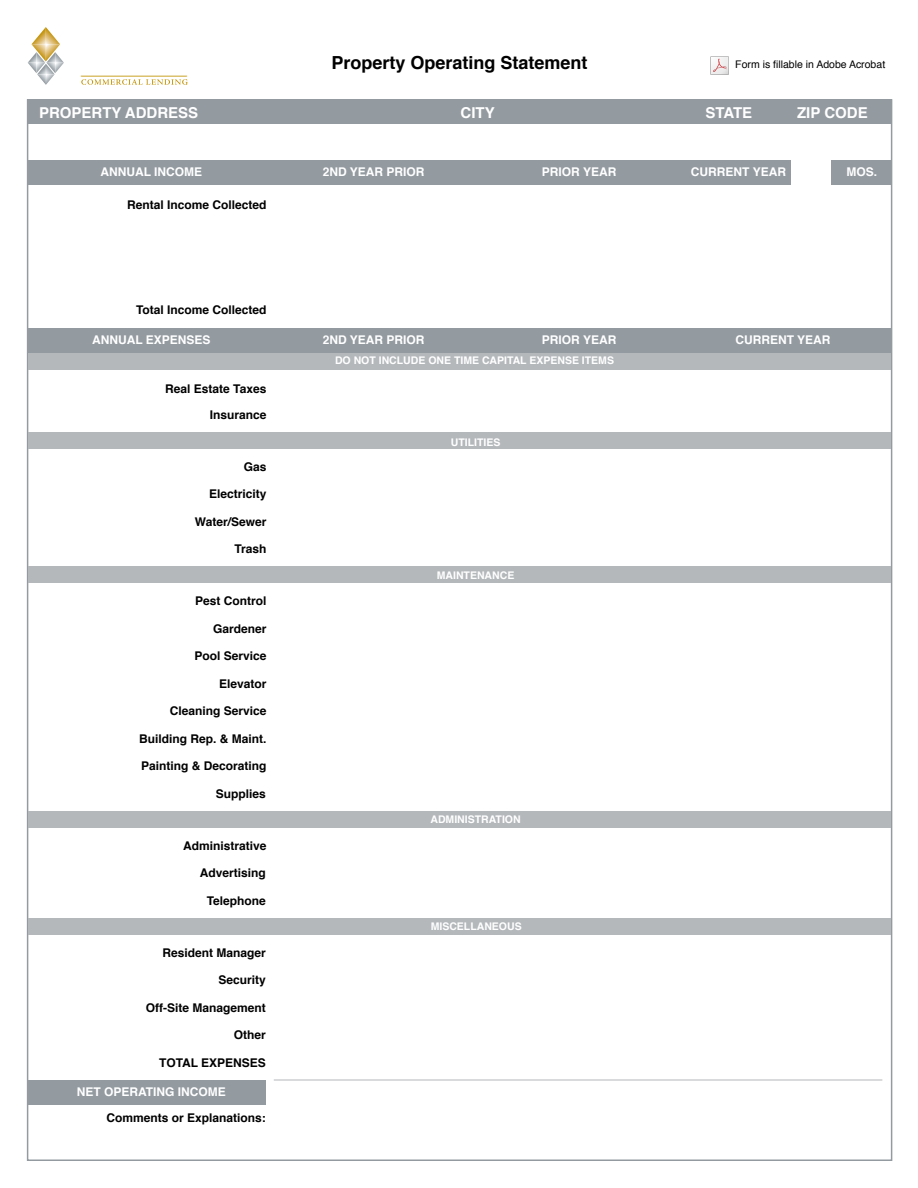
<style>
.page{position:relative;width:918px;height:1188px;background:#fff}
.page>*{position:absolute;margin:0;border:0;box-sizing:border-box;transform-origin:0 0}
.t1{font:700 18px "Helvetica";color:#000}
.t2{font:700 15px "Helvetica";color:#fff}
.t3{font:700 12px "Helvetica";color:#000}
.t4{font:700 12px "Helvetica";color:#fff}
.t5{font:700 10.5px "Helvetica";color:#fff}
.t6{font:10.5px "Helvetica";color:#000}
</style>
<div class="page">
<div style="left:27px;top:99px;width:865px;height:25px;background:#939aa0"></div>
<div style="left:27px;top:160px;width:764px;height:25px;background:#939aa0"></div>
<div style="left:28px;top:328px;width:864px;height:25px;background:#939aa0"></div>
<div style="left:28px;top:1080px;width:238px;height:25px;background:#939aa0"></div>
<div style="left:832px;top:160px;width:60px;height:25px;background:#939aa0"></div>
<svg style="left:28px;top:27px;width:36px;height:58px"></svg>
<hr style="left:81px;top:76px;width:106px;height:1px;background:#c4960c">
<svg style="left:81px;top:79px;width:107px;height:6px"></svg>
<img style="left:711px;top:56px;width:18px;height:18px">
<div style="left:28px;top:353px;width:863px;height:16px;background:#b4b8bb"></div>
<div style="left:28px;top:432px;width:863px;height:17px;background:#b4b8bb"></div>
<div style="left:28px;top:566px;width:863px;height:17px;background:#b4b8bb"></div>
<div style="left:28px;top:811px;width:863px;height:17px;background:#b4b8bb"></div>
<div style="left:28px;top:918px;width:863px;height:17px;background:#b4b8bb"></div>
<hr style="left:274px;top:1079px;width:608px;height:2px;background:#cdced1">
<p class="t2" style="left:39px;top:100px;width:161px">PROPERTY ADDRESS</p>
<p class="t4" style="left:100px;top:162px;width:103px">ANNUAL INCOME</p>
<p class="t3" style="left:127px;top:195px;width:141px">Rental Income Collected</p>
<p class="t3" style="left:136px;top:300px;width:132px">Total Income Collected</p>
<p class="t4" style="left:92px;top:330px;width:120px">ANNUAL EXPENSES</p>
<p class="t3" style="left:165px;top:379px;width:103px">Real Estate Taxes</p>
<p class="t3" style="left:210px;top:405px;width:58px">Insurance</p>
<p class="t3" style="left:244px;top:457px;width:24px">Gas</p>
<p class="t3" style="left:209px;top:484px;width:59px">Electricity</p>
<p class="t3" style="left:195px;top:512px;width:73px">Water/Sewer</p>
<p class="t3" style="left:234px;top:539px;width:34px">Trash</p>
<p class="t3" style="left:195px;top:591px;width:73px">Pest Control</p>
<p class="t3" style="left:213px;top:619px;width:55px">Gardener</p>
<p class="t3" style="left:194px;top:646px;width:74px">Pool Service</p>
<p class="t3" style="left:219px;top:674px;width:49px">Elevator</p>
<p class="t3" style="left:170px;top:701px;width:98px">Cleaning Service</p>
<p class="t3" style="left:139px;top:729px;width:129px">Building Rep. &amp; Maint.</p>
<p class="t3" style="left:141px;top:756px;width:127px">Painting &amp; Decorating</p>
<p class="t3" style="left:216px;top:784px;width:52px">Supplies</p>
<p class="t3" style="left:183px;top:836px;width:85px">Administrative</p>
<p class="t3" style="left:200px;top:863px;width:68px">Advertising</p>
<p class="t3" style="left:207px;top:891px;width:61px">Telephone</p>
<p class="t3" style="left:163px;top:943px;width:105px">Resident Manager</p>
<p class="t3" style="left:219px;top:970px;width:49px">Security</p>
<p class="t3" style="left:146px;top:998px;width:122px">Off-Site Management</p>
<p class="t3" style="left:234px;top:1025px;width:34px">Other</p>
<p class="t3" style="left:159px;top:1053px;width:108px">TOTAL EXPENSES</p>
<p class="t4" style="left:77px;top:1082px;width:151px">NET OPERATING INCOME</p>
<p class="t3" style="left:107px;top:1108px;width:161px">Comments or Explanations:</p>
<h1 class="t1" style="left:331px;top:49px;width:258px">Property Operating Statement</h1>
<p class="t6" style="left:735px;top:57px;width:152px">Form is fillable in Adobe Acrobat</p>
<p class="t4" style="left:323px;top:162px;width:103px">2ND YEAR PRIOR</p>
<p class="t2" style="left:461px;top:100px;width:36px">CITY</p>
<p class="t2" style="left:705px;top:100px;width:48px">STATE</p>
<p class="t2" style="left:797px;top:100px;width:72px">ZIP CODE</p>
<p class="t4" style="left:542px;top:162px;width:76px">PRIOR YEAR</p>
<p class="t4" style="left:691px;top:162px;width:97px">CURRENT YEAR</p>
<p class="t4" style="left:846px;top:162px;width:32px">MOS.</p>
<p class="t4" style="left:323px;top:330px;width:103px">2ND YEAR PRIOR</p>
<p class="t4" style="left:542px;top:330px;width:76px">PRIOR YEAR</p>
<p class="t4" style="left:735px;top:330px;width:97px">CURRENT YEAR</p>
<p class="t5" style="left:335px;top:352px;width:281px">DO NOT INCLUDE ONE TIME CAPITAL EXPENSE ITEMS</p>
<p class="t5" style="left:451px;top:434px;width:51px">UTILITIES</p>
<p class="t5" style="left:437px;top:567px;width:79px">MAINTENANCE</p>
<p class="t5" style="left:430px;top:811px;width:92px">ADMINISTRATION</p>
<p class="t5" style="left:431px;top:918px;width:93px">MISCELLANEOUS</p>
</div>
